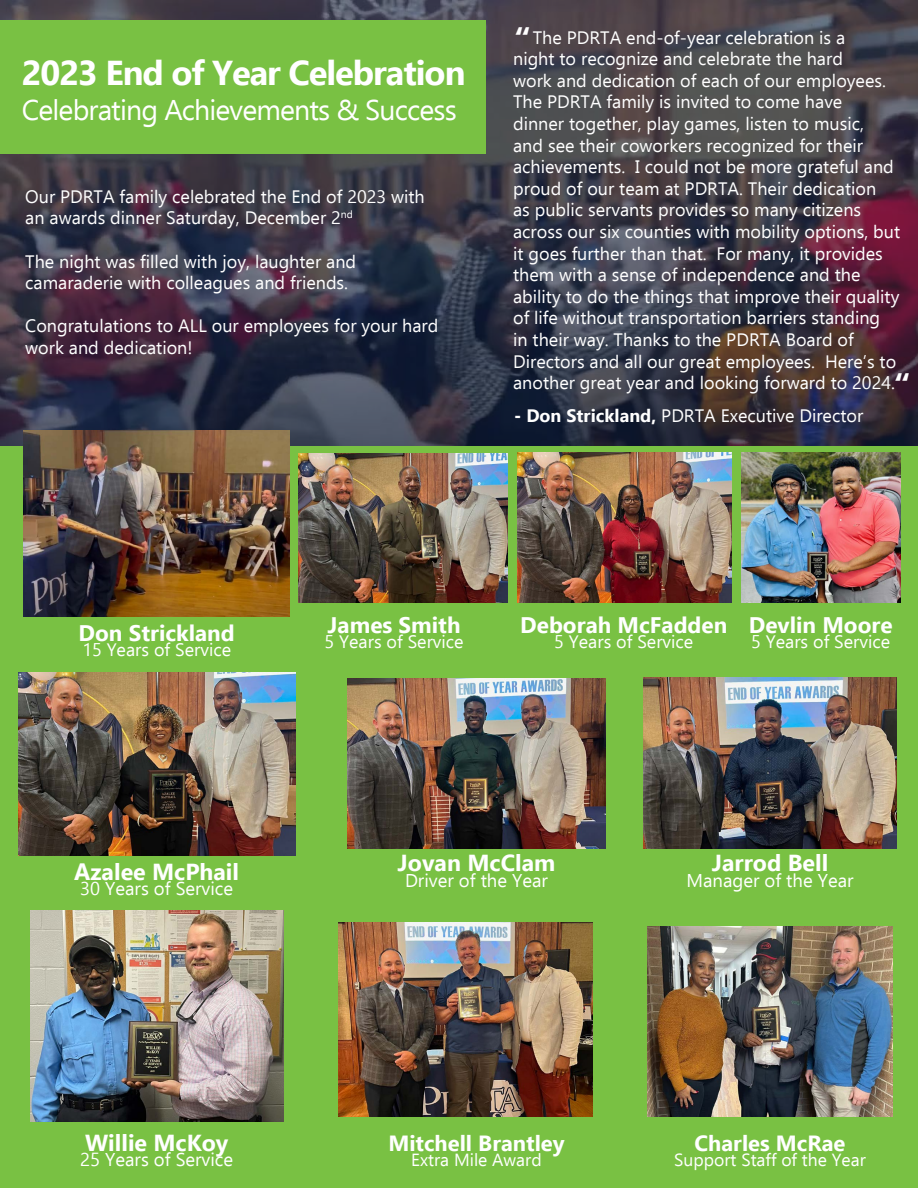
<style>
.page{position:relative;width:918px;height:1188px;background:#fff}
.page>*{position:absolute;margin:0;border:0;box-sizing:border-box;transform-origin:0 0}
.t1{font:700 34.5px "Ebrima";letter-spacing:-.03em;color:#fff}
.t2{font:28.5px "Ebrima";letter-spacing:-.03em;color:#fff}
.t3{font:700 23.1px "Ebrima";color:#fff}
.t4{font:700 22.5px "Ebrima";color:#fff}
.t5{font:700 21.9px "Ebrima";color:#fff}
.t6{font:18.45px "Ebrima";color:#fff}
.t7{font:18px/21.6px "Ebrima";color:#fff}
.t8{font:17.55px "Ebrima";color:#fff}
.s1{font-weight:700}
</style>
<div class="page">
<svg style="left:0;top:0;width:918px;height:446px;background:#3e3846"></svg>
<div style="left:0;top:446px;width:918px;height:742px;background:#79c143"></div>
<div style="left:0;top:20px;width:486px;height:134px;background:#79c143"></div>
<img style="left:517px;top:453px;width:214px;height:149px">
<img style="left:644px;top:678px;width:253px;height:170px">
<img style="left:338px;top:923px;width:255px;height:194px">
<img style="left:348px;top:678px;width:257px;height:171px">
<img style="left:648px;top:927px;width:244px;height:190px">
<img style="left:24px;top:430px;width:266px;height:186px">
<img style="left:18px;top:673px;width:277px;height:183px">
<img style="left:298px;top:454px;width:210px;height:148px">
<img style="left:30px;top:911px;width:253px;height:211px">
<img style="left:741px;top:453px;width:159px;height:149px">
<h1 class="t1" style="left:22px;top:45px;width:445px">2023 End of Year Celebration</h1>
<h2 class="t2" style="left:22px;top:88px;width:437px">Celebrating Achievements &amp; Success</h2>
<p class="t7" style="left:25px;top:185px;width:401px">Our PDRTA family celebrated the End of 2023 with an awards dinner Saturday, December 2<sup>nd</sup></p>
<p class="t7" style="left:25px;top:250px;width:332px">The night was filled with joy, laughter and camaraderie with colleagues and friends.</p>
<p class="t7" style="left:25px;top:315px;width:415px">Congratulations to ALL our employees for your hard work and dedication!</p>
<h1 class="t1" style="left:514px;top:12px;width:19px">“</h1>
<p class="t7" style="left:513px;top:26px;width:388px;text-indent:20px">The PDRTA end-of-year celebration is a<br>night to recognize and celebrate the hard<br>work and dedication of each of our employees.<br>The PDRTA family is invited to come have<br>dinner together, play games, listen to music,<br>and see their coworkers recognized for their achievements. I could not be more grateful and proud of our team at PDRTA. Their dedication<br>as public servants provides so many citizens across our six counties with mobility options, but it goes further than that. For many, it provides them with a sense of independence and the ability to do the things that improve their quality of life without transportation barriers standing<br>in their way. Thanks to the PDRTA Board of Directors and all our great employees. Here’s to another great year and looking forward to 2024.</p>
<h1 class="t1" style="left:894px;top:358px;width:19px">“</h1>
<p class="t7" style="left:514px;top:404px;width:351px"><span class="s1">- Don Strickland,</span> PDRTA Executive Director</p>
<p class="t4" style="left:79px;top:615px;width:158px">Don Strickland</p>
<p class="t7" style="left:82px;top:638px;width:150px">15 Years of Service</p>
<p class="t4" style="left:328px;top:607px;width:134px">James Smith</p>
<p class="t7" style="left:325px;top:630px;width:141px">5 Years of Service</p>
<p class="t4" style="left:520px;top:607px;width:209px">Deborah McFadden</p>
<p class="t7" style="left:554px;top:630px;width:141px">5 Years of Service</p>
<p class="t4" style="left:749px;top:607px;width:145px">Devlin Moore</p>
<p class="t7" style="left:751px;top:630px;width:141px">5 Years of Service</p>
<p class="t3" style="left:74px;top:853px;width:166px">Azalee McPhail</p>
<p class="t6" style="left:80px;top:875px;width:155px">30 Years of Service</p>
<p class="t3" style="left:85px;top:1124px;width:145px">Willie McKoy</p>
<p class="t6" style="left:80px;top:1146px;width:155px">25 Years of Service</p>
<p class="t3" style="left:398px;top:845px;width:159px">Jovan McClam</p>
<p class="t6" style="left:405px;top:867px;width:145px">Driver of the Year</p>
<p class="t5" style="left:388px;top:1126px;width:178px">Mitchell Brantley</p>
<p class="t8" style="left:411px;top:1146px;width:132px">Extra Mile Award</p>
<p class="t3" style="left:712px;top:845px;width:118px">Jarrod Bell</p>
<p class="t6" style="left:686px;top:867px;width:169px">Manager of the Year</p>
<p class="t5" style="left:695px;top:1126px;width:152px">Charles McRae</p>
<p class="t8" style="left:674px;top:1146px;width:193px">Support Staff of the Year</p>
</div>
